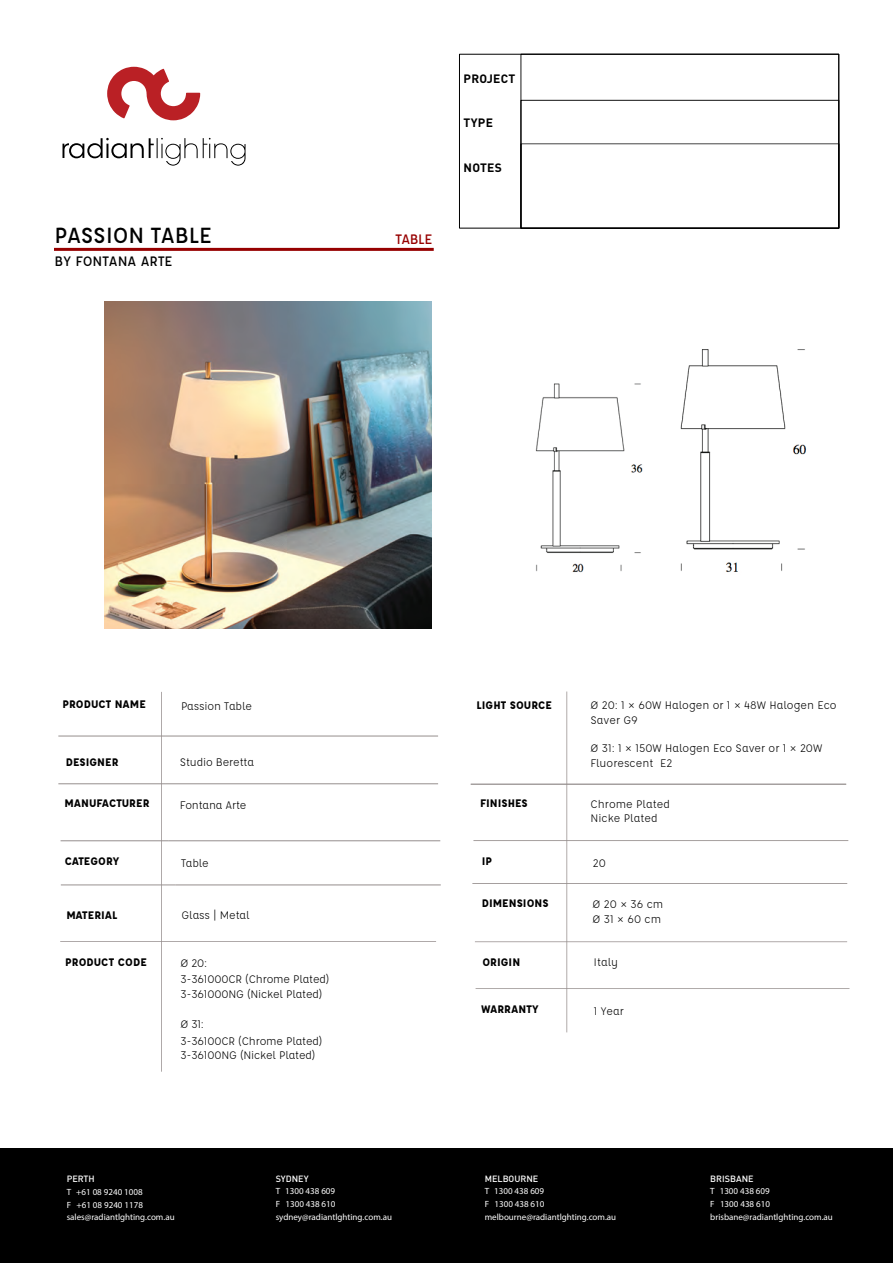
<style>
.page{position:relative;width:893px;height:1263px;background:#fff}
.page>*{position:absolute;margin:0;border:0;box-sizing:border-box;transform-origin:0 0}
.t1{font:500 24px "Affogato";letter-spacing:-.01em;color:#000}
.t2{font:500 15px "Affogato";color:#000}
.t3{font:500 15px "Affogato";letter-spacing:-.035em;color:#970000}
.t4{font:12px/14.4px "Affogato";letter-spacing:-.01em;color:#000}
.t5{font:700 12px "Affogato";color:#000}
.t6{font:700 12px "DIN Pro";letter-spacing:.02em;color:#000}
.t7{font:9px/12.8px "DIN Pro";color:#fff}
.t8{font:500 9px "DIN Pro";color:#fff}
</style>
<div class="page">
<hr style="left:160px;top:692px;width:3px;height:380px;background:#958e8d">
<hr style="left:58px;top:736px;width:108px;height:1px;background:#958e8d">
<hr style="left:166px;top:736px;width:272px;height:1px;background:#958e8d">
<hr style="left:58px;top:783px;width:108px;height:1px;background:#958e8d">
<hr style="left:166px;top:783px;width:272px;height:1px;background:#958e8d">
<hr style="left:61px;top:840px;width:107px;height:1px;background:#958e8d">
<hr style="left:168px;top:840px;width:272px;height:1px;background:#958e8d">
<hr style="left:61px;top:884px;width:114px;height:1px;background:#958e8d">
<hr style="left:175px;top:884px;width:266px;height:1px;background:#958e8d">
<hr style="left:60px;top:941px;width:376px;height:1px;background:#958e8d">
<svg style="left:107px;top:67px;width:93px;height:53px"></svg>
<svg style="left:63px;top:138px;width:183px;height:28px"></svg>
<hr style="left:54px;top:248px;width:380px;height:3px;background:#960000">
<hr style="left:566px;top:691px;width:2px;height:341px;background:#958e8d">
<hr style="left:475px;top:941px;width:372px;height:1px;background:#958e8d">
<div style="left:0;top:1148px;width:893px;height:115px;background:#000"></div>
<div style="left:521px;top:54px;width:318px;height:174px;border:1px solid #000"></div>
<hr style="left:472px;top:883px;width:375px;height:1px;background:#958e8d">
<hr style="left:476px;top:988px;width:373px;height:1px;background:#958e8d">
<hr style="left:471px;top:784px;width:375px;height:1px;background:#958e8d">
<hr style="left:473px;top:840px;width:375px;height:1px;background:#958e8d">
<img style="left:104px;top:301px;width:328px;height:328px">
<img style="left:535px;top:349px;width:271px;height:224px">
<h1 class="t1" style="left:54px;top:220px;width:159px">PASSION TABLE</h1>
<p class="t3" style="left:396px;top:229px;width:38px">TABLE</p>
<p class="t2" style="left:55px;top:251px;width:120px">BY FONTANA ARTE</p>
<p class="t6" style="left:464px;top:68px;width:53px">PROJECT</p>
<p class="t6" style="left:464px;top:113px;width:31px">TYPE</p>
<p class="t6" style="left:464px;top:158px;width:40px">NOTES</p>
<p class="t5" style="left:63px;top:697px;width:85px">PRODUCT NAME</p>
<p class="t4" style="left:181px;top:699px;width:72px">Passion Table</p>
<p class="t5" style="left:66px;top:754px;width:54px">DESIGNER</p>
<p class="t4" style="left:180px;top:755px;width:76px">Studio Beretta</p>
<p class="t5" style="left:65px;top:795px;width:86px">MANUFACTURER</p>
<p class="t4" style="left:180px;top:798px;width:68px">Fontana Arte</p>
<p class="t5" style="left:65px;top:854px;width:56px">CATEGORY</p>
<p class="t4" style="left:181px;top:856px;width:29px">Table</p>
<p class="t5" style="left:66px;top:907px;width:53px">MATERIAL</p>
<p class="t4" style="left:182px;top:908px;width:70px">Glass | Metal</p>
<p class="t5" style="left:65px;top:955px;width:83px">PRODUCT CODE</p>
<p class="t4" style="left:180px;top:955px;width:151px;line-height:16.2px">Ø 20:<br>3-361000CR (Chrome Plated)</p>
<p class="t4" style="left:180px;top:986px;width:143px">3-361000NG (Nickel Plated)</p>
<p class="t4" style="left:180px;top:1016px;width:144px;line-height:16.2px">Ø 31:<br>3-36100CR (Chrome Plated)</p>
<p class="t4" style="left:180px;top:1048px;width:137px">3-36100NG (Nickel Plated)</p>
<p class="t8" style="left:67px;top:1171px;width:30px">PERTH</p>
<p class="t7" style="left:67px;top:1185px;width:109px">T +61 08 9240 1008<br>F +61 08 9240 1178 sales@radiantlghting.com.au</p>
<p class="t8" style="left:276px;top:1171px;width:34px">SYDNEY</p>
<p class="t7" style="left:276px;top:1185px;width:118px">T 1300 438 609<br>F 1300 438 610 sydney@radiantlghting.com.au</p>
<p class="t5" style="left:476px;top:697px;width:77px">LIGHT SOURCE</p>
<p class="t4" style="left:590px;top:698px;width:248px">Ø 20: 1 × 60W Halogen or 1 × 48W Halogen Eco<br>Saver G9</p>
<p class="t4" style="left:590px;top:741px;width:233px">Ø 31: 1 × 150W Halogen Eco Saver or 1 × 20W<br>Fluorescent E2</p>
<p class="t5" style="left:480px;top:795px;width:49px">FINISHES</p>
<p class="t4" style="left:590px;top:796px;width:81px">Chrome Plated<br>Nicke Plated</p>
<p class="t5" style="left:482px;top:854px;width:12px">IP</p>
<p class="t4" style="left:593px;top:856px;width:15px">20</p>
<p class="t5" style="left:482px;top:896px;width:68px">DIMENSIONS</p>
<p class="t4" style="left:593px;top:897px;width:72px">Ø 20 × 36 cm<br>Ø 31 × 60 cm</p>
<p class="t5" style="left:482px;top:955px;width:39px">ORIGIN</p>
<p class="t4" style="left:593px;top:955px;width:26px">Italy</p>
<p class="t5" style="left:481px;top:1001px;width:59px">WARRANTY</p>
<p class="t4" style="left:594px;top:1003px;width:32px">1 Year</p>
<p class="t8" style="left:485px;top:1171px;width:55px">MELBOURNE</p>
<p class="t7" style="left:485px;top:1185px;width:133px">T 1300 438 609<br>F 1300 438 610 melbourne@radiantlghting.com.au</p>
<p class="t8" style="left:710px;top:1171px;width:45px">BRISBANE</p>
<p class="t7" style="left:710px;top:1185px;width:124px">T 1300 438 609<br>F 1300 438 610 brisbane@radiantlghting.com.au</p>
</div>
